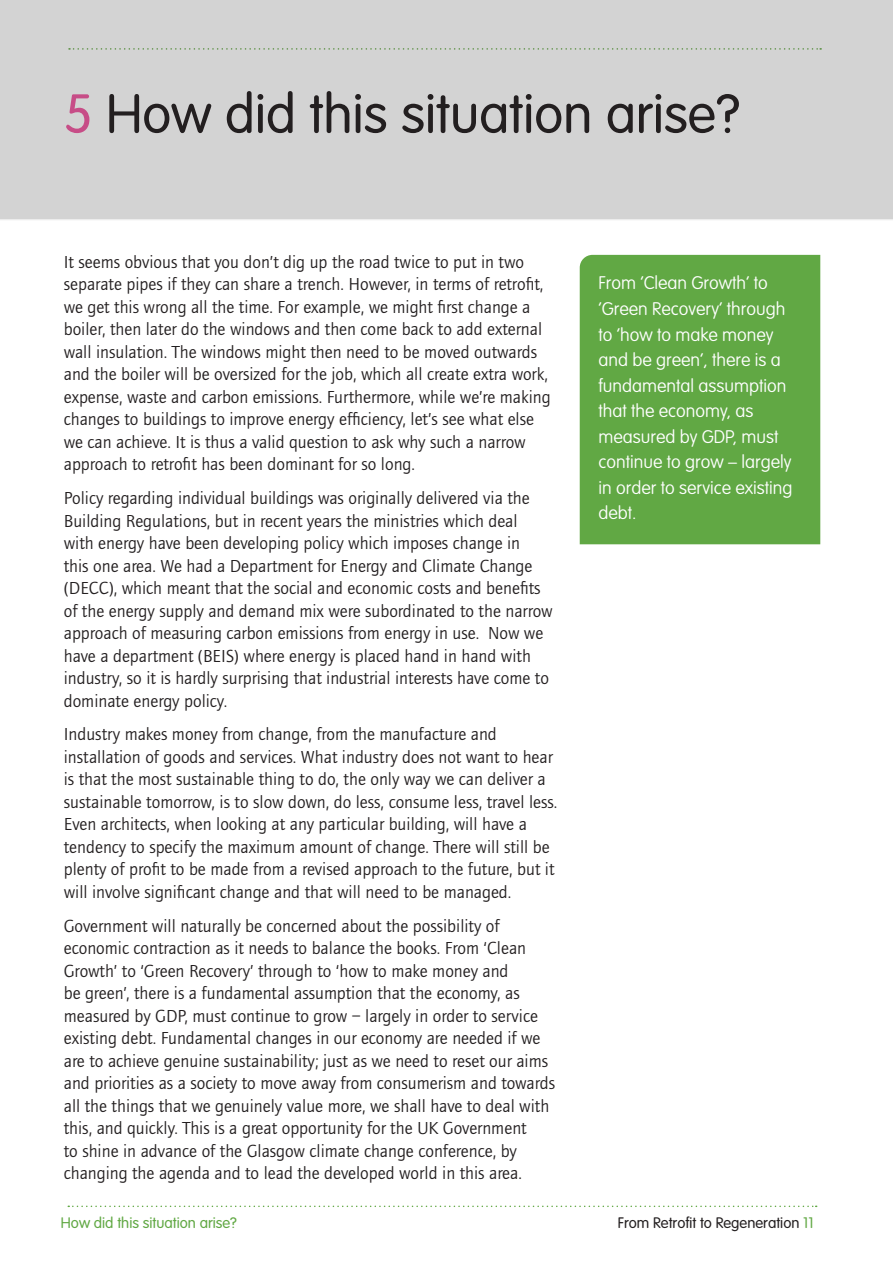
<style>
.page{position:relative;width:893px;height:1263px;background:#fff}
.page>*{position:absolute;margin:0;border:0;box-sizing:border-box;transform-origin:0 0}
.Chapter_Head{font:300 54px "VAG Rounded";color:#231f20}
._12_with_half_line{font:18px/22.5px "Foundry Journal";color:#231f20}
.VAG_boxed_out{font:100 18px/25.5px "VAG Rounded";color:#fff}
.t1{font:300 15px "VAG Rounded";color:#231f20}
.t2{font:300 15px "VAG Rounded";color:#61a844}
.s1{color:#ef59a1}
.s2{color:#61a844}
</style>
<div class="page">
<svg style="left:68px;top:1205px;width:749px;height:2px"></svg>
<div style="left:0;top:0;width:893px;height:220px;background:#d3d3d3"></div>
<div style="left:580px;top:255px;width:240px;height:289px;background:#61a844"></div>
<p class="Chapter_Head" style="left:64px;top:83px;width:678px"><span class="s1">5</span> How did this situation arise?</p>
<p class="_12_with_half_line" style="left:64px;top:251px;width:488px">It seems obvious that you don’t dig up the road twice to put in two separate pipes if they can share a trench. However, in terms of retrofit, we get this wrong all the time. For example, we might first change a boiler, then later do the windows and then come back to add external wall insulation. The windows might then need to be moved outwards and the boiler will be oversized for the job, which all create extra work, expense, waste and carbon emissions. Furthermore, while we’re making changes to buildings to improve energy efficiency, let’s see what else we can achieve. It is thus a valid question to ask why such a narrow approach to retrofit has been dominant for so long.</p>
<p class="_12_with_half_line" style="left:64px;top:487px;width:490px">Policy regarding individual buildings was originally delivered via the Building Regulations, but in recent years the ministries which deal<br>with energy have been developing policy which imposes change in<br>this one area. We had a Department for Energy and Climate Change (DECC), which meant that the social and economic costs and benefits of the energy supply and demand mix were subordinated to the narrow approach of measuring carbon emissions from energy in use. Now we have a department (BEIS) where energy is placed hand in hand with industry, so it is hardly surprising that industrial interests have come to dominate energy policy.</p>
<p class="_12_with_half_line" style="left:64px;top:723px;width:495px">Industry makes money from change, from the manufacture and installation of goods and services. What industry does not want to hear is that the most sustainable thing to do, the only way we can deliver a sustainable tomorrow, is to slow down, do less, consume less, travel less.<br>Even architects, when looking at any particular building, will have a tendency to specify the maximum amount of change. There will still be plenty of profit to be made from a revised approach to the future, but it will involve significant change and that will need to be managed.</p>
<p class="_12_with_half_line" style="left:64px;top:915px;width:493px">Government will naturally be concerned about the possibility of economic contraction as it needs to balance the books. From ‘Clean Growth’ to ‘Green Recovery’ through to ‘how to make money and<br>be green’, there is a fundamental assumption that the economy, as measured by GDP, must continue to grow – largely in order to service existing debt. Fundamental changes in our economy are needed if we are to achieve genuine sustainability; just as we need to reset our aims and priorities as a society to move away from consumerism and towards all the things that we genuinely value more, we shall have to deal with this, and quickly. This is a great opportunity for the UK Government<br>to shine in advance of the Glasgow climate change conference, by changing the agenda and to lead the developed world in this area.</p>
<p class="t2" style="left:61px;top:1214px;width:178px">How did this situation arise?</p>
<p class="VAG_boxed_out" style="left:599px;top:271px;width:195px">From ‘Clean Growth’ to ‘Green Recovery’ through to ‘how to make money and be green’, there is a fundamental assumption that the economy, as measured by GDP, must continue to grow – largely in order to service existing debt.</p>
<p class="t1" style="left:618px;top:1214px;width:197px">From Retrofit to Regeneration <span class="s2">11</span></p>
</div>
